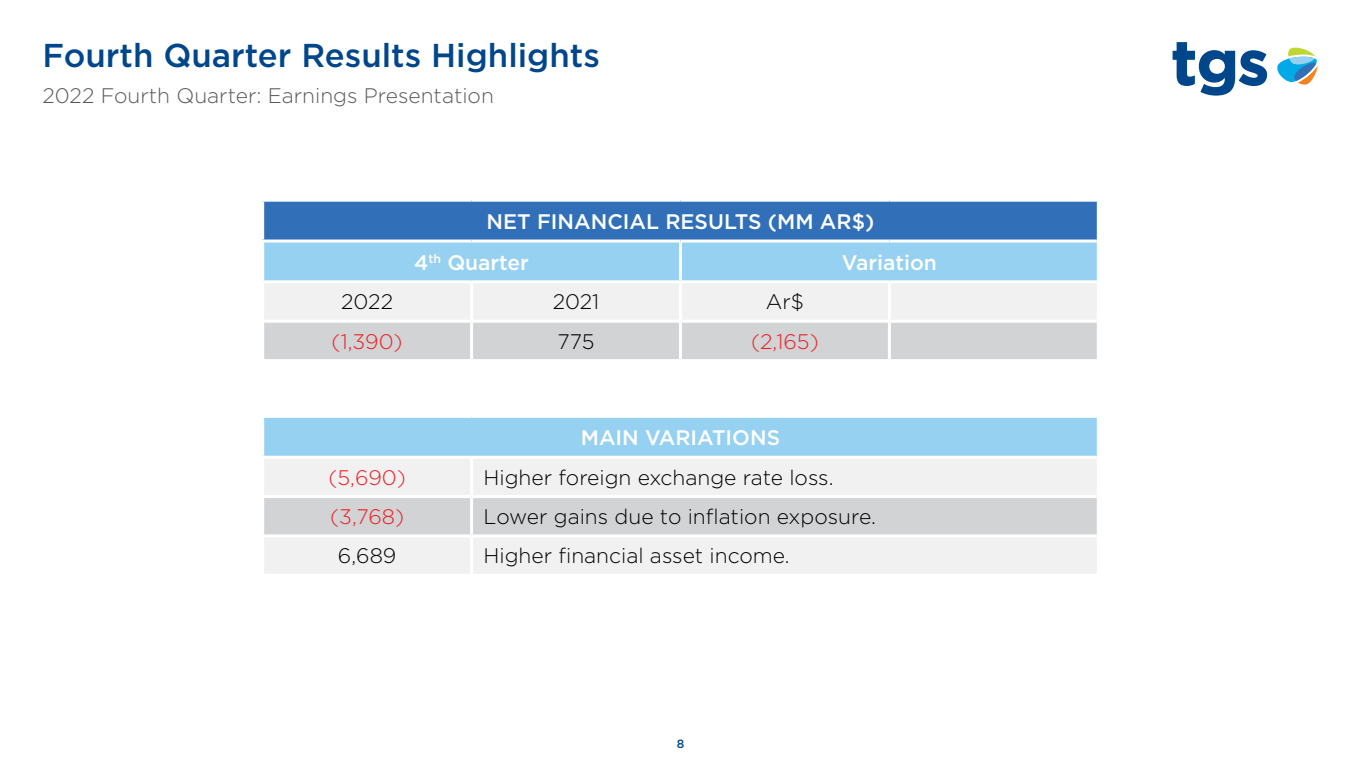
<style>
.page{position:relative;width:1361px;height:766px;background:#fff}
.page>*{position:absolute;margin:0;border:0;box-sizing:border-box;transform-origin:0 0}
.t1{font:500 33px "Gotham";color:#00468b}
.t2{font:300 21px "Gotham";color:#000}
.t3{font:500 21px/40.8px "Gotham";color:#fff}
.t4{font:300 21px "Gotham";color:#58595b}
.t5{font:300 21px "Gotham";color:#ed1d24}
.t6{font:500 12px "Gotham";color:#00468b}
</style>
<div class="page">
<svg style="left:1172px;top:42px;width:95px;height:54px"></svg>
<svg style="left:1277px;top:47px;width:40px;height:38px"></svg>
<div style="left:263px;top:200px;width:835px;height:41px;background:#3170b8"></div>
<svg style="left:264px;top:242px;width:833px;height:117px"></svg>
<hr style="left:1097px;top:202px;width:3px;height:39px;background:#fff">
<hr style="left:261px;top:202px;width:3px;height:37px;background:#fff">
<hr style="left:261px;top:199px;width:210px;height:3px;background:#fff">
<hr style="left:471px;top:199px;width:209px;height:3px;background:#fff">
<hr style="left:680px;top:199px;width:209px;height:3px;background:#fff">
<hr style="left:889px;top:199px;width:211px;height:3px;background:#fff">
<hr style="left:261px;top:239px;width:210px;height:3px;background:#fff">
<hr style="left:471px;top:239px;width:209px;height:3px;background:#fff">
<hr style="left:680px;top:239px;width:209px;height:3px;background:#fff">
<hr style="left:889px;top:239px;width:208px;height:3px;background:#fff">
<hr style="left:470px;top:283px;width:3px;height:36px;background:#fff">
<hr style="left:679px;top:283px;width:3px;height:36px;background:#fff">
<hr style="left:888px;top:283px;width:3px;height:36px;background:#fff">
<hr style="left:679px;top:242px;width:3px;height:38px;background:#fff">
<hr style="left:261px;top:280px;width:210px;height:3px;background:#fff">
<hr style="left:471px;top:280px;width:209px;height:3px;background:#fff">
<hr style="left:680px;top:280px;width:209px;height:3px;background:#fff">
<hr style="left:889px;top:280px;width:208px;height:3px;background:#fff">
<hr style="left:261px;top:319px;width:210px;height:3px;background:#fff">
<hr style="left:470px;top:322px;width:3px;height:37px;background:#fff">
<hr style="left:471px;top:319px;width:209px;height:3px;background:#fff">
<hr style="left:679px;top:322px;width:3px;height:37px;background:#fff">
<hr style="left:680px;top:319px;width:209px;height:3px;background:#fff">
<hr style="left:888px;top:322px;width:3px;height:37px;background:#fff">
<hr style="left:889px;top:319px;width:208px;height:3px;background:#fff">
<div style="left:263px;top:416px;width:835px;height:41px;background:#96d1f2"></div>
<div style="left:264px;top:459px;width:833px;height:114px;background:#f1f1f2"></div>
<div style="left:264px;top:498px;width:833px;height:36px;background:#d1d3d4"></div>
<hr style="left:1097px;top:418px;width:3px;height:39px;background:#fff">
<hr style="left:261px;top:418px;width:3px;height:37px;background:#fff">
<hr style="left:261px;top:415px;width:210px;height:3px;background:#fff">
<hr style="left:471px;top:415px;width:629px;height:3px;background:#fff">
<hr style="left:261px;top:455px;width:210px;height:3px;background:#fff">
<hr style="left:471px;top:455px;width:626px;height:3px;background:#fff">
<hr style="left:470px;top:458px;width:3px;height:37px;background:#fff">
<hr style="left:261px;top:495px;width:210px;height:3px;background:#fff">
<hr style="left:470px;top:498px;width:3px;height:36px;background:#fff">
<hr style="left:471px;top:495px;width:626px;height:3px;background:#fff">
<hr style="left:261px;top:534px;width:210px;height:3px;background:#fff">
<hr style="left:470px;top:537px;width:3px;height:36px;background:#fff">
<hr style="left:471px;top:534px;width:626px;height:3px;background:#fff">
<h1 class="t1" style="left:43px;top:33px;width:559px">Fourth Quarter Results Highlights</h1>
<p class="t4" style="left:43px;top:84px;width:453px">2022 Fourth Quarter: Earnings Presentation</p>
<p class="t3" style="left:414px;top:201px;width:462px;text-indent:72px">NET FINANCIAL RESULTS (MM AR$)<br>4<sup>th</sup> Quarter</p>
<p class="t3" style="left:842px;top:242px;width:96px">Variation</p>
<p class="t2" style="left:341px;top:290px;width:53px">2022</p>
<p class="t2" style="left:553px;top:290px;width:48px">2021</p>
<p class="t2" style="left:766px;top:290px;width:40px">Ar$</p>
<p class="t5" style="left:332px;top:329px;width:73px">(1,390)</p>
<p class="t2" style="left:557px;top:329px;width:38px">775</p>
<p class="t5" style="left:751px;top:329px;width:69px">(2,165)</p>
<p class="t3" style="left:581px;top:417px;width:201px">MAIN VARIATIONS</p>
<p class="t5" style="left:328px;top:465px;width:79px">(5,690)</p>
<p class="t2" style="left:483px;top:465px;width:351px">Higher foreign exchange rate loss.</p>
<p class="t5" style="left:330px;top:505px;width:75px">(3,768)</p>
<p class="t2" style="left:483px;top:505px;width:394px">Lower gains due to inflation exposure.</p>
<p class="t2" style="left:338px;top:544px;width:60px">6,689</p>
<p class="t2" style="left:483px;top:544px;width:308px">Higher financial asset income.</p>
<p class="t6" style="left:677px;top:735px;width:9px">8</p>
</div>
